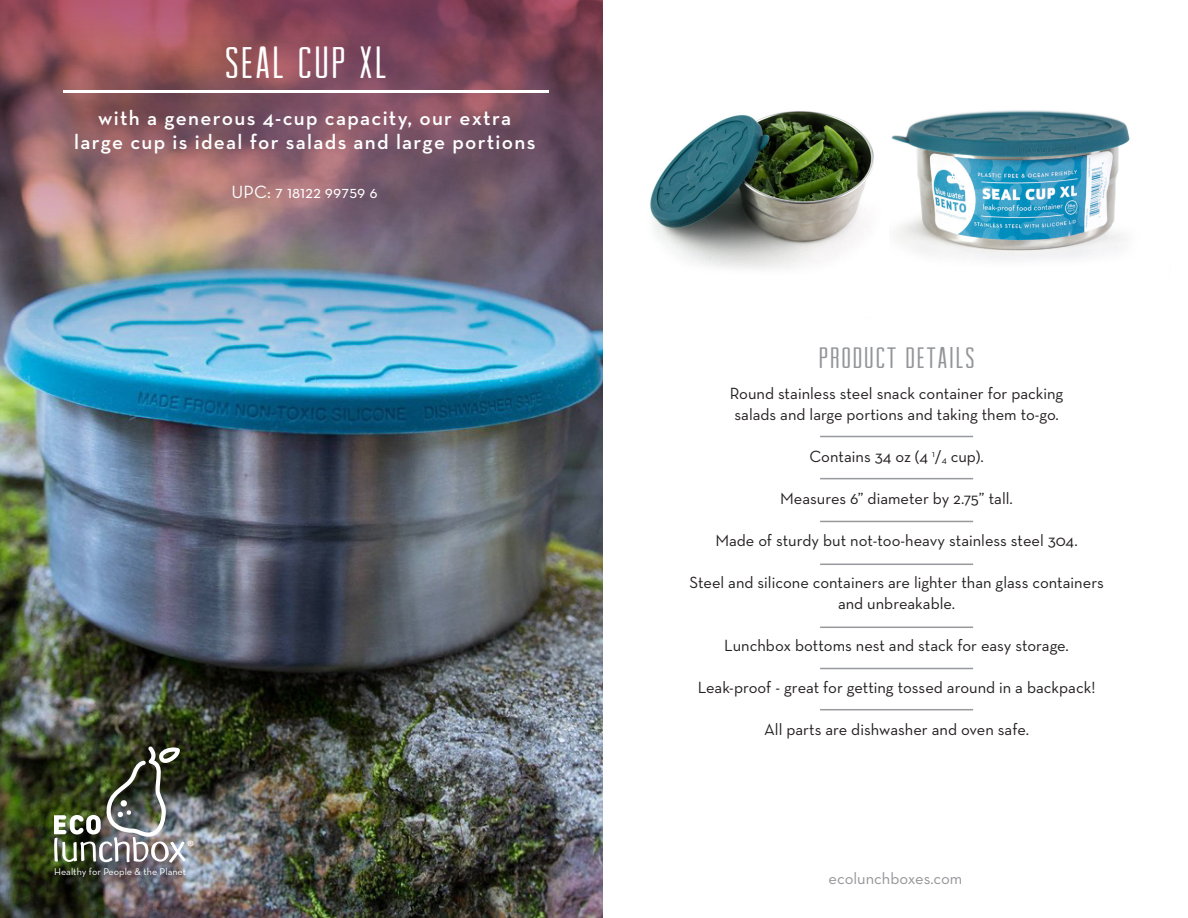
<style>
.page{position:relative;width:1188px;height:918px;background:#fff}
.page>*{position:absolute;margin:0;border:0;box-sizing:border-box;transform-origin:0 0}
.t1{font:45px "Arvil Sans";letter-spacing:.06em;color:#fff}
.t2{font:30px "Arvil Sans";letter-spacing:.06em;color:#939598}
.t3{font:600 21px/24px "Neutra Text";letter-spacing:.06em;color:#fff;text-align:center}
.t4{font:18px "Neutra Text Book SC";color:#fff}
.t5{font:16.5px/21px "Neutra Text";color:#231f20;text-align:center}
.t6{font:16.5px "Neutra Text";color:#939598}
.t7{font:500 11.7px "Carouge Pro";color:#fff}
.t8{font:10.05px "Neutra Text";color:#fff}
.s1{font-size:9.6px}
</style>
<div class="page">
<img style="left:891px;top:110px;width:239px;height:151px">
<img style="left:650px;top:111px;width:224px;height:158px">
<img style="left:0;top:381px;width:603px;height:537px">
<img style="left:0;top:0;width:603px;height:381px">
<hr style="left:63px;top:90px;width:486px;height:2px;background:#fff">
<hr style="left:820px;top:436px;width:153px;height:1px;background:#97999c">
<hr style="left:820px;top:478px;width:153px;height:1px;background:#97999c">
<hr style="left:820px;top:521px;width:153px;height:1px;background:#97999c">
<hr style="left:820px;top:564px;width:153px;height:1px;background:#97999c">
<hr style="left:820px;top:627px;width:153px;height:1px;background:#97999c">
<hr style="left:820px;top:709px;width:153px;height:1px;background:#97999c">
<hr style="left:820px;top:668px;width:153px;height:1px;background:#97999c">
<img style="left:54px;top:746px;width:131px;height:117px">
<p class="t1" style="left:225px;top:38px;width:164px">SEAL CUP XL</p>
<p class="t3" style="left:74px;top:105px;width:463px">with a generous 4-cup capacity, our extra large cup is ideal for salads and large portions</p>
<p class="t4" style="left:232px;top:181px;width:148px">UPC: 7 18122 99759 6</p>
<p class="t7" style="left:187px;top:838px;width:8px">®</p>
<p class="t8" style="left:54px;top:865px;width:134px">Healthy for People &amp; the Planet</p>
<p class="t2" style="left:819px;top:341px;width:157px">PRODUCT DETAILS</p>
<p class="t5" style="left:730px;top:383px;width:335px">Round stainless steel snack container for packing</p>
<p class="t5" style="left:734px;top:404px;width:326px">salads and large portions and taking them to-go.</p>
<p class="t5" style="left:809px;top:446px;width:176px">Contains 34 oz (4 <sup>1</sup>/<span class="s1">4</span> cup).</p>
<p class="t5" style="left:780px;top:488px;width:234px">Measures 6” diameter by 2.75” tall.</p>
<p class="t5" style="left:715px;top:530px;width:364px">Made of sturdy but not-too-heavy stainless steel 304.</p>
<p class="t5" style="left:689px;top:572px;width:416px">Steel and silicone containers are lighter than glass containers and unbreakable.</p>
<p class="t5" style="left:724px;top:635px;width:346px">Lunchbox bottoms nest and stack for easy storage.</p>
<p class="t5" style="left:698px;top:677px;width:399px">Leak-proof - great for getting tossed around in a backpack!</p>
<p class="t5" style="left:764px;top:719px;width:266px">All parts are dishwasher and oven safe.</p>
<p class="t6" style="left:829px;top:868px;width:135px">ecolunchboxes.com</p>
</div>
